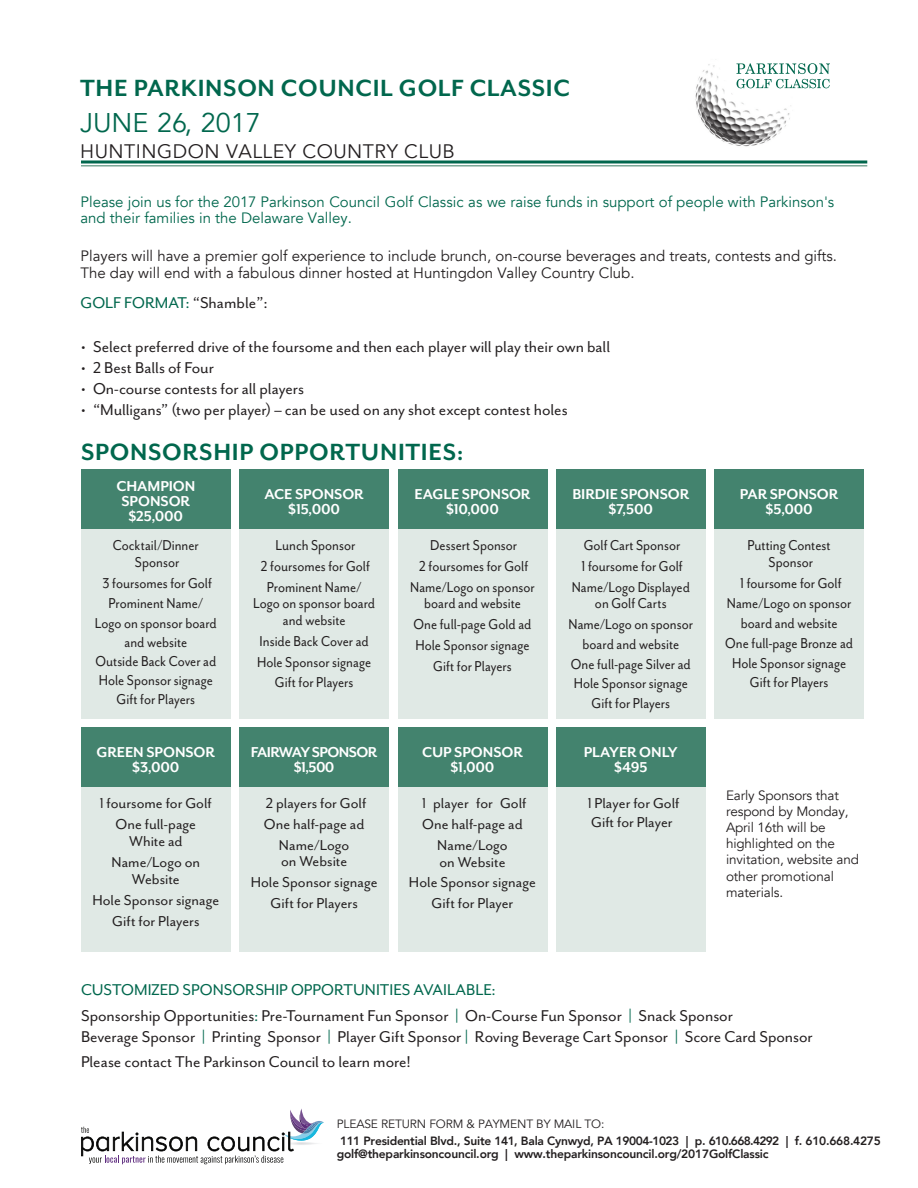
<style>
.page{position:relative;width:918px;height:1188px;background:#fff}
.page>*{position:absolute;margin:0;border:0;box-sizing:border-box;transform-origin:0 0}
.t1{font:700 27px "Mr Eaves San OT";letter-spacing:.025em;color:#01674d}
.t2{font:27px "Avenir";letter-spacing:-.005em;color:#01674d}
.t3{font:19.5px "Avenir";letter-spacing:.025em;color:#231f20}
.t4{font:18px/25.3px "Mr Eaves San OT";letter-spacing:-.005em;color:#231f20}
.t5{font:18px "Mr Eaves San OT";color:#01674d}
.t6{font:16.5px/20.9px "Mr Eaves San OT";color:#231f20;text-align:center;scale:.9 1}
.t7{font:16.5px/20.9px "Mr Eaves San OT";color:#231f20;text-align:center}
.t8{font:700 16.5px/15px "Mr Eaves San OT";letter-spacing:-.005em;color:#fff;text-align:center}
.t9{font:700 16.5px/15px "Mr Eaves San OT";letter-spacing:-.04em;color:#fff;text-align:center}
.t10{font:15px/17.5px "Avenir";color:#231f20}
.t11{font:15px/16.4px "Avenir";color:#01674d}
.t12{font:13.5px/16.2px "Avenir";letter-spacing:-.01em;color:#231f20}
.t13{font:800 12px/13.2px "Avenir";letter-spacing:-.015em;color:#231f20}
.t14{font:12px "Avenir";letter-spacing:-.01em;color:#231f20}
.s1{color:#231f20}
.s2{color:#01674d}
</style>
<div class="page">
<div style="left:81px;top:526px;width:150px;height:193px;background:#e0e9e5"></div>
<div style="left:239px;top:526px;width:150px;height:193px;background:#e0e9e5"></div>
<div style="left:398px;top:526px;width:149px;height:193px;background:#e0e9e5"></div>
<div style="left:556px;top:526px;width:150px;height:193px;background:#e0e9e5"></div>
<div style="left:714px;top:526px;width:150px;height:193px;background:#e0e9e5"></div>
<div style="left:81px;top:469px;width:150px;height:60px;background:#43836e"></div>
<div style="left:239px;top:469px;width:150px;height:60px;background:#43836e"></div>
<div style="left:398px;top:469px;width:149px;height:60px;background:#43836e"></div>
<div style="left:556px;top:469px;width:150px;height:60px;background:#43836e"></div>
<div style="left:81px;top:784px;width:150px;height:168px;background:#e0e9e5"></div>
<div style="left:239px;top:784px;width:150px;height:168px;background:#e0e9e5"></div>
<div style="left:398px;top:784px;width:149px;height:168px;background:#e0e9e5"></div>
<div style="left:556px;top:784px;width:150px;height:168px;background:#e0e9e5"></div>
<div style="left:81px;top:727px;width:150px;height:60px;background:#43836e"></div>
<div style="left:239px;top:727px;width:150px;height:60px;background:#43836e"></div>
<div style="left:398px;top:727px;width:149px;height:60px;background:#43836e"></div>
<div style="left:556px;top:727px;width:150px;height:60px;background:#43836e"></div>
<div style="left:714px;top:469px;width:150px;height:60px;background:#43836e"></div>
<svg style="left:81px;top:1109px;width:243px;height:55px"></svg>
<img style="left:695px;top:64px;width:104px;height:83px">
<svg style="left:736px;top:63px;width:94px;height:25px"></svg>
<hr style="left:81px;top:160px;width:786px;height:3px;background:#01674d">
<hr style="left:81px;top:165px;width:786px;height:2px;background:#7aa695">
<h1 class="t1" style="left:80px;top:74px;width:491px">THE PARKINSON COUNCIL GOLF CLASSIC</h1>
<h1 class="t2" style="left:80px;top:106px;width:182px">JUNE 26, 2017</h1>
<p class="t3" style="left:80px;top:140px;width:376px">HUNTINGDON VALLEY COUNTRY CLUB</p>
<p class="t11" style="left:81px;top:194px;width:755px">Please join us for the 2017 Parkinson Council Golf Classic as we raise funds in support of people with Parkinson's and their families in the Delaware Valley.</p>
<p class="t10" style="left:81px;top:247px;width:758px">Players will have a premier golf experience to include brunch, on-course beverages and treats, contests and gifts.<br>The day will end with a fabulous dinner hosted at Huntingdon Valley Country Club.</p>
<p class="t5" style="left:81px;top:292px;width:189px">GOLF FORMAT: <span class="s1">“Shamble”:</span></p>
<p class="t4" style="left:81px;top:334px;width:531px">• Select preferred drive of the foursome and then each player will play their own ball</p>
<p class="t4" style="left:81px;top:355px;width:135px">• 2 Best Balls of Four</p>
<p class="t4" style="left:81px;top:376px;width:225px">• On-course contests for all players</p>
<p class="t4" style="left:81px;top:397px;width:488px">• “Mulligans” (two per player) – can be used on any shot except contest holes</p>
<h1 class="t1" style="left:81px;top:437px;width:384px">SPONSORSHIP OPPORTUNITIES:</h1>
<p class="t8" style="left:116px;top:479px;width:80px">CHAMPION<br>SPONSOR $25,000</p>
<p class="t8" style="left:265px;top:486px;width:101px">ACE SPONSOR $15,000</p>
<p class="t8" style="left:414px;top:486px;width:118px">EAGLE SPONSOR $10,000</p>
<p class="t8" style="left:572px;top:486px;width:118px">BIRDIE SPONSOR $7,500</p>
<p class="t6" style="left:113px;top:537px;width:97px;line-height:16.5px">Cocktail/Dinner<br>Sponsor</p>
<p class="t6" style="left:103px;top:572px;width:123px">3 foursomes for Golf<br>Prominent Name/</p>
<p class="t6" style="left:95px;top:613px;width:137px;line-height:19px">Logo on sponsor board and website<br>Outside Back Cover ad<br>Hole Sponsor signage<br>Gift for Players</p>
<p class="t6" style="left:261px;top:535px;width:123px">Lunch Sponsor<br>2 foursomes for Golf<br>Prominent Name/</p>
<p class="t6" style="left:253px;top:595px;width:137px;line-height:16.5px">Logo on sponsor board and website</p>
<p class="t6" style="left:257px;top:631px;width:129px">Inside Back Cover ad<br>Hole Sponsor signage<br>Gift for Players</p>
<p class="t6" style="left:410px;top:535px;width:140px">Dessert Sponsor<br>2 foursomes for Golf<br>Name/Logo on sponsor</p>
<p class="t6" style="left:414px;top:593px;width:133px">board and website<br>One full-page Gold ad<br>Hole Sponsor signage<br>Gift for Players</p>
<p class="t6" style="left:572px;top:535px;width:133px">Golf Cart Sponsor<br>1 foursome for Golf<br>Name/Logo Displayed</p>
<p class="t6" style="left:568px;top:594px;width:140px;line-height:20px">on Golf Carts<br>Name/Logo on sponsor board and website<br>One full-page Silver ad<br>Hole Sponsor signage<br>Gift for Players</p>
<p class="t8" style="left:97px;top:744px;width:120px">GREEN SPONSOR $3,000</p>
<p class="t9" style="left:251px;top:744px;width:128px">FAIRWAY SPONSOR $1,500</p>
<p class="t8" style="left:422px;top:744px;width:102px">CUP SPONSOR $1,000</p>
<p class="t8" style="left:584px;top:744px;width:95px">PLAYER ONLY $495</p>
<p class="t6" style="left:100px;top:793px;width:126px">1 foursome for Golf<br>One full-page</p>
<p class="t7" style="left:111px;top:831px;width:90px">White ad<br>Name/Logo on</p>
<p class="t7" style="left:92px;top:869px;width:129px">Website<br>Hole Sponsor signage<br>Gift for Players</p>
<p class="t7" style="left:264px;top:793px;width:104px">2 players for Golf<br>One half-page ad<br>Name/Logo</p>
<p class="t7" style="left:251px;top:851px;width:129px">on Website<br>Hole Sponsor signage<br>Gift for Players</p>
<p class="t6" style="left:422px;top:793px;width:117px">1 player for Golf<br>One half-page ad<br>Name/Logo</p>
<p class="t7" style="left:409px;top:851px;width:129px">on Website<br>Hole Sponsor signage<br>Gift for Player</p>
<p class="t6" style="left:588px;top:794px;width:104px;line-height:19px;text-align:left">1 Player for Golf<br>Gift for Player</p>
<p class="t8" style="left:740px;top:486px;width:100px">PAR SPONSOR $5,000</p>
<p class="t6" style="left:748px;top:537px;width:94px;line-height:16.5px">Putting Contest<br>Sponsor</p>
<p class="t6" style="left:725px;top:573px;width:144px;line-height:20px">1 foursome for Golf<br>Name/Logo on sponsor board and website<br>One full-page Bronze ad<br>Hole Sponsor signage<br>Gift for Players</p>
<p class="t12" style="left:726px;top:787px;width:134px">Early Sponsors that respond by Monday,<br>April 16th will be highlighted on the invitation, website and other promotional materials.</p>
<p class="t4" style="left:81px;top:977px;width:653px"><span class="s2">CUSTOMIZED SPONSORSHIP OPPORTUNITIES AVAILABLE:<br></span>Sponsorship Opportunities<span class="s2">:</span> Pre-Tournament Fun Sponsor <span class="s2">|</span> On-Course Fun Sponsor <span class="s2">|</span> Snack Sponsor</p>
<p class="t4" style="left:81px;top:1024px;width:733px">Beverage Sponsor <span class="s2">|</span> Printing Sponsor <span class="s2">|</span> Player Gift Sponsor <span class="s2">|</span> Roving Beverage Cart Sponsor <span class="s2">|</span> Score Card Sponsor<br>Please contact The Parkinson Council to learn more!</p>
<p class="t14" style="left:337px;top:1117px;width:269px">PLEASE RETURN FORM &amp; PAYMENT BY MAIL TO:</p>
<p class="t13" style="left:337px;top:1135px;width:546px">111 Presidential Blvd., Suite 141, Bala Cynwyd, PA 19004-1023 | p. 610.668.4292 | f. 610.668.4275 golf@theparkinsoncouncil.org | www.theparkinsoncouncil.org/2017GolfClassic</p>
</div>
